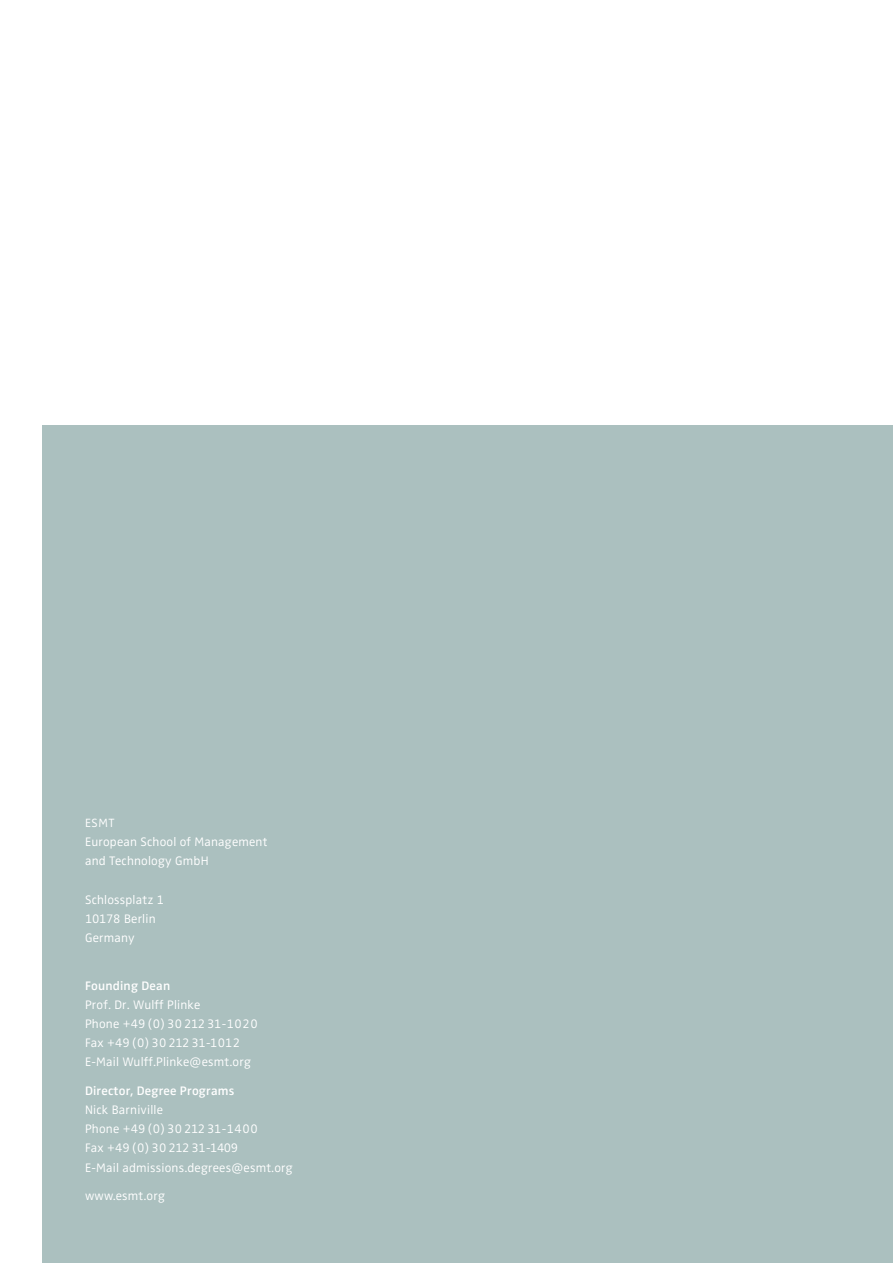
<style>
.page{position:relative;width:893px;height:1263px;background:#fff}
.page>*{position:absolute;margin:0;border:0;box-sizing:border-box;transform-origin:0 0}
.t1{font:300 12.75px/19.2px "Zwo";letter-spacing:.015em;color:#fff}
.t2{font:600 12.75px "Zwo";letter-spacing:.015em;color:#fff}
.t3{font:300 12.3px "Zwo";color:#fff}
</style>
<div class="page">
<div style="left:43px;top:425px;width:850px;height:838px;background:#abc0bf"></div>
<p class="t3" style="left:85px;top:816px;width:31px">ESMT</p>
<p class="t1" style="left:85px;top:832px;width:184px">European School of Management and Technology GmbH</p>
<p class="t1" style="left:85px;top:890px;width:81px">Schlossplatz 1<br>10178 Berlin<br>Germany</p>
<p class="t2" style="left:85px;top:978px;width:87px">Founding Dean</p>
<p class="t1" style="left:85px;top:995px;width:174px">Prof. Dr. Wulff Plinke<br>Phone +49 (0) 30 212 31-1020<br>Fax +49 (0) 30 212 31-1012<br>E-Mail Wulff.Plinke@esmt.org</p>
<p class="t2" style="left:85px;top:1083px;width:151px">Director, Degree Programs</p>
<p class="t1" style="left:85px;top:1100px;width:209px">Nick Barniville<br>Phone +49 (0) 30 212 31-1400<br>Fax +49 (0) 30 212 31-1409<br>E-Mail admissions.degrees@esmt.org</p>
<p class="t1" style="left:85px;top:1186px;width:81px">www.esmt.org</p>
</div>
